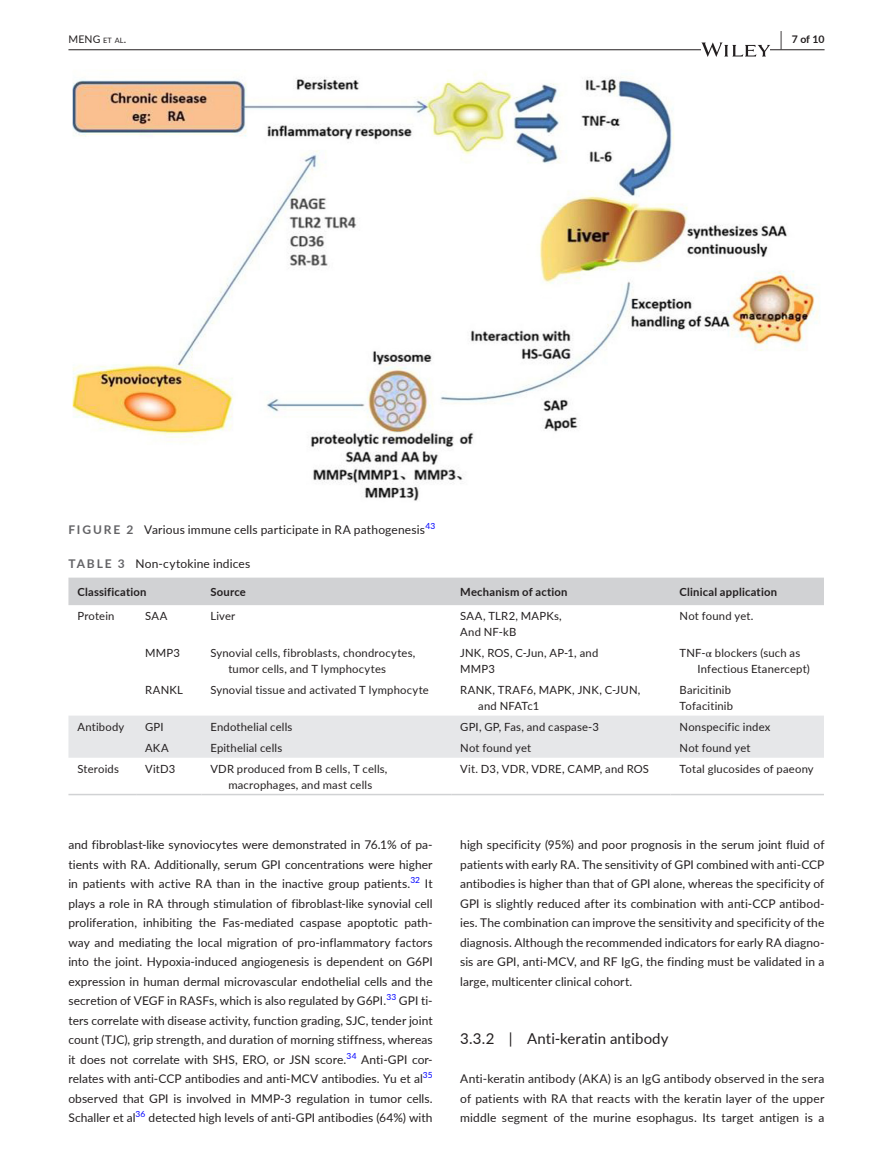
<style>
.page{position:relative;width:893px;height:1174px;background:#fff}
.page>*{position:absolute;margin:0;border:0;box-sizing:border-box;transform-origin:0 0}
.t1{font:15px "Lato";letter-spacing:.01em;color:#231f20}
.t2{font:12px/19.5px "Lato";letter-spacing:.01em;color:#231f20;text-align:justify}
.t3{font:11.25px/15.8px "Lato";letter-spacing:.015em;color:#231f20}
.t4{font:700 11.25px "Lato";letter-spacing:.02em;color:#231f20}
.t5{font:10.5px "Lato";color:#231f20}
.t6{font:700 10.5px "Lato";color:#231f20}
.t7{font:8.4px "Lato";color:#00f}
.s1{font-size:7.35px}
.s2{font-size:19.5px}
.s3{font-weight:700;color:#636366}
.s4{font-family:"STIX"}
</style>
<div class="page">
<hr style="left:68px;top:49px;width:756px;height:1px;background:#231f20">
<svg style="left:701px;top:42px;width:69px;height:15px"></svg>
<img style="left:72px;top:73px;width:747px;height:428px">
<div style="left:68px;top:577px;width:756px;height:28px;background:#d1d2d4"></div>
<div style="left:68px;top:716px;width:756px;height:41px;background:#e6e7e9"></div>
<hr style="left:68px;top:794px;width:68px;height:1px;background:#d1d2d4">
<hr style="left:136px;top:794px;width:65px;height:1px;background:#d1d2d4">
<hr style="left:201px;top:794px;width:250px;height:1px;background:#d1d2d4">
<hr style="left:451px;top:794px;width:219px;height:1px;background:#d1d2d4">
<hr style="left:670px;top:794px;width:154px;height:1px;background:#d1d2d4">
<p class="t5" style="left:68px;top:31px;width:59px">MENG <span class="s1">et al</span>.</p>
<p class="t6" style="left:780px;top:31px;width:46px"><span class="s2">|</span> 7 of 10</p>
<p class="t2" style="left:68px;top:520px;width:358px"><span class="s3">FIGURE 2</span> Various immune cells participate in RA pathogenesis</p>
<p class="t7" style="left:425px;top:520px;width:12px">43</p>
<p class="t2" style="left:68px;top:553px;width:183px"><span class="s3">TABLE 3</span> Non-cytokine indices</p>
<p class="t4" style="left:77px;top:583px;width:71px">Classification</p>
<p class="t4" style="left:210px;top:583px;width:37px">Source</p>
<p class="t4" style="left:460px;top:583px;width:109px">Mechanism of action</p>
<p class="t4" style="left:680px;top:583px;width:99px">Clinical application</p>
<p class="t3" style="left:77px;top:608px;width:39px">Protein</p>
<p class="t3" style="left:145px;top:608px;width:24px">SAA</p>
<p class="t3" style="left:210px;top:608px;width:27px">Liver</p>
<p class="t3" style="left:460px;top:608px;width:103px">SAA, TLR2, MAPKs,<br>And NF-kB</p>
<p class="t3" style="left:680px;top:608px;width:75px">Not found yet.</p>
<p class="t3" style="left:145px;top:644px;width:36px">MMP3</p>
<p class="t3" style="left:228px;top:644px;width:189px;text-indent:-18px">Synovial cells, fibroblasts, chondrocytes, tumor cells, and T lymphocytes</p>
<p class="t3" style="left:460px;top:644px;width:140px">JNK, ROS, C-Jun, AP-1, and<br>MMP3</p>
<p class="t3" style="left:698px;top:644px;width:114px;text-indent:-18px">TNF-<span class="s4">α</span> blockers (such as<br>Infectious Etanercept)</p>
<p class="t3" style="left:145px;top:681px;width:39px">RANKL</p>
<p class="t3" style="left:210px;top:681px;width:220px">Synovial tissue and activated T lymphocyte</p>
<p class="t3" style="left:478px;top:681px;width:164px;text-indent:-18px">RANK, TRAF6, MAPK, JNK, C-JUN, and NFATc1</p>
<p class="t3" style="left:680px;top:681px;width:55px">Baricitinib<br>Tofacitinib</p>
<p class="t3" style="left:77px;top:718px;width:48px">Antibody</p>
<p class="t3" style="left:145px;top:718px;width:20px">GPI</p>
<p class="t3" style="left:210px;top:718px;width:83px">Endothelial cells</p>
<p class="t3" style="left:460px;top:718px;width:140px">GPI, GP, Fas, and caspase-3</p>
<p class="t3" style="left:680px;top:718px;width:92px">Nonspecific index</p>
<p class="t3" style="left:145px;top:739px;width:25px">AKA</p>
<p class="t3" style="left:210px;top:739px;width:73px">Epithelial cells</p>
<p class="t3" style="left:460px;top:739px;width:72px">Not found yet</p>
<p class="t3" style="left:680px;top:739px;width:72px">Not found yet</p>
<p class="t3" style="left:77px;top:760px;width:43px">Steroids</p>
<p class="t3" style="left:145px;top:760px;width:32px">VitD3</p>
<p class="t3" style="left:210px;top:760px;width:179px;text-align:center">VDR produced from B cells, T cells, macrophages, and mast cells</p>
<p class="t3" style="left:460px;top:760px;width:190px">Vit. D3, VDR, VDRE, CAMP, and ROS</p>
<p class="t3" style="left:680px;top:760px;width:136px">Total glucosides of paeony</p>
<p class="t2" style="left:68px;top:834px;width:366px">and fibroblast-like synoviocytes were demonstrated in 76.1% of pa&shy;tients with RA. Additionally, serum GPI concentrations were higher in patients with active RA than in the inactive group patients.</p>
<p class="t7" style="left:410px;top:874px;width:11px">32</p>
<p class="t2" style="left:68px;top:873px;width:366px;text-indent:357px">It plays a role in RA through stimulation of fibroblast-like synovial cell proliferation, inhibiting the Fas-mediated caspase apoptotic path&shy;way and mediating the local migration of pro-inflammatory factors into the joint. Hypoxia-induced angiogenesis is dependent on G6PI expression in human dermal microvascular endothelial cells and the secretion of VEGF in RASFs, which is also regulated by G6PI.<sup>33</sup> GPI ti&shy;ters correlate with disease activity, function grading, SJC, tender joint count (TJC), grip strength, and duration of morning stiffness, whereas it does not correlate with SHS, ERO, or JSN score.<sup>34</sup> Anti-GPI cor&shy;relates with anti-CCP antibodies and anti-MCV antibodies. Yu et al<sup>35 </sup>observed that GPI is involved in MMP-3 regulation in tumor cells.<br>Schaller et al<sup>36</sup> detected high levels of anti-GPI antibodies (64%) with</p>
<p class="t2" style="left:460px;top:834px;width:366px">high specificity (95%) and poor prognosis in the serum joint fluid of patients with early RA. The sensitivity of GPI combined with anti-CCP antibodies is higher than that of GPI alone, whereas the specificity of GPI is slightly reduced after its combination with anti-CCP antibod&shy;ies. The combination can improve the sensitivity and specificity of the diagnosis. Although the recommended indicators for early RA diagno&shy;sis are GPI, anti-MCV, and RF IgG, the finding must be validated in a large, multicenter clinical cohort.</p>
<p class="t1" style="left:460px;top:1028px;width:210px">3.3.2 | Anti-keratin antibody</p>
<p class="t2" style="left:460px;top:1068px;width:366px">Anti-keratin antibody (AKA) is an IgG antibody observed in the sera of patients with RA that reacts with the keratin layer of the upper middle segment of the murine esophagus. Its target antigen is a</p>
</div>
